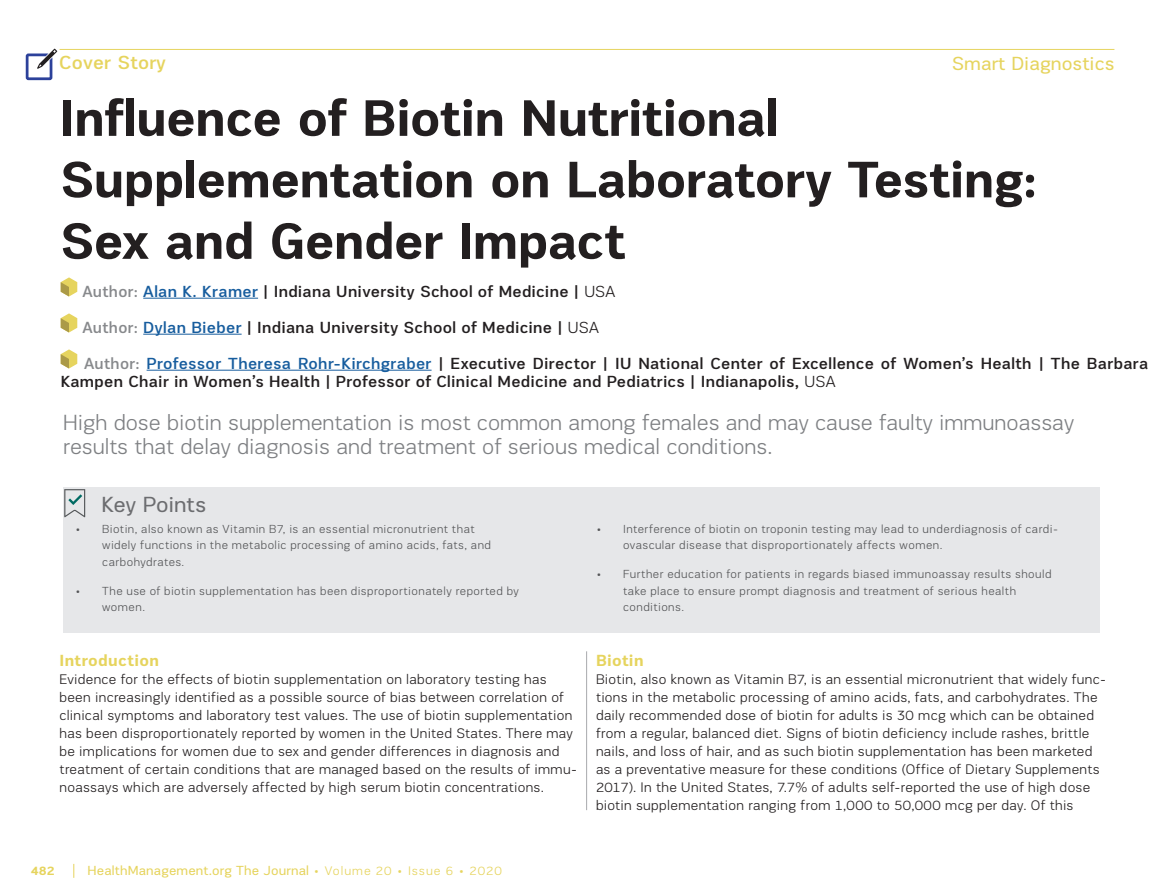
<style>
.page{position:relative;width:1174px;height:893px;background:#fff}
.page>*{position:absolute;margin:0;border:0;box-sizing:border-box;transform-origin:0 0}
.t1{font:700 52.5px/61.5px "PRC Fidelity";letter-spacing:-.01em;color:#231f20}
.t2{font:300 22.5px/24px "PRC Fidelity";color:#7e8083}
.t3{font:22.5px "PRC Fidelity";letter-spacing:-.005em;color:#6c6d70}
.t4{font:19.5px "PRC Fidelity";color:#e6d45e}
.t5{font:500 19.5px "PRC Fidelity";letter-spacing:.01em;color:#e6d45e}
.t6{font:500 16.5px/36px "PRC Fidelity";letter-spacing:.02em;color:#231f20}
.t7{font:700 16.5px "PRC Fidelity";letter-spacing:.02em;color:#e6d45e}
.t8{font:300 14.25px/18px "PRC Fidelity";letter-spacing:.02em;color:#231f20}
.t9{font:13.5px "PRC Fidelity";letter-spacing:.01em;color:#e6d45e}
.t10{font:700 12.75px "PRC Fidelity";color:#e6d45e}
.t11{font:300 12px/16.5px "PRC Fidelity";letter-spacing:.04em;color:#545557}
.s1{color:#87898c}
.s2{color:#175d9e}
.s3{font-weight:300}
.s4{font-weight:300;font-size:12.75px}
</style>
<div class="page">
<svg style="left:74px;top:864px;width:1px;height:14px"></svg>
<svg style="left:25px;top:49px;width:32px;height:32px"></svg>
<hr style="left:60px;top:49px;width:1054px;height:1px;background:#e6d45e">
<hr style="left:586px;top:651px;width:1px;height:159px;background:#a8a9ad">
<hr style="left:143px;top:298px;width:115px;height:1px;background:#175d9e">
<hr style="left:143px;top:334px;width:99px;height:1px;background:#175d9e">
<hr style="left:147px;top:370px;width:284px;height:1px;background:#175d9e">
<svg style="left:61px;top:277px;width:16px;height:19px"></svg>
<svg style="left:61px;top:313px;width:16px;height:19px"></svg>
<svg style="left:61px;top:349px;width:16px;height:20px"></svg>
<div style="left:63px;top:487px;width:1037px;height:145px;background:#e6e7e9"></div>
<svg style="left:64px;top:489px;width:21px;height:28px"></svg>
<h3 class="t5" style="left:59px;top:52px;width:108px">Cover Story</h3>
<h3 class="t4" style="left:951px;top:53px;width:164px">Smart Diagnostics</h3>
<h1 class="t1" style="left:60px;top:87px;width:979px">Influence of Biotin Nutritional<br>Supplementation on Laboratory Testing:<br>Sex and Gender Impact</h1>
<p class="t6" style="left:82px;top:273px;width:1067px"><span class="s1">Author:</span> <span class="s2">Alan K. Kramer</span> | Indiana University School of Medicine | <span class="s3">USA<br></span><span class="s1">Author:</span> <span class="s2">Dylan Bieber</span> | Indiana University School of Medicine | <span class="s3">USA<br></span><span class="s1">Author:</span> <span class="s2">Professor Theresa Rohr-Kirchgraber</span> | Executive Director | IU National Center of Excellence of Women’s Health | The Barbara</p>
<p class="t6" style="left:61px;top:363px;width:776px">Kampen Chair in Women’s Health | Professor of Clinical Medicine and Pediatrics | Indianapolis, <span class="s3">USA</span></p>
<h2 class="t2" style="left:63px;top:411px;width:1012px">High dose biotin supplementation is most common among females and may cause faulty immunoassay results that delay diagnosis and treatment of serious medical conditions.</h2>
<h2 class="t3" style="left:102px;top:491px;width:106px">Key Points</h2>
<p class="t11" style="left:102px;top:520px;width:390px;text-indent:-27px">• Biotin, also known as Vitamin B7, is an essential micronutrient that widely functions in the metabolic processing of amino acids, fats, and carbohydrates.</p>
<p class="t11" style="left:102px;top:583px;width:418px;text-indent:-27px">• The use of biotin supplementation has been disproportionately reported by women.</p>
<p class="t7" style="left:60px;top:651px;width:101px">Introduction</p>
<p class="t8" style="left:60px;top:670px;width:519px">Evidence for the effects of biotin supplementation on laboratory testing has been increasingly identified as a possible source of bias between correlation of clinical symptoms and laboratory test values. The use of biotin supplementation has been disproportionately reported by women in the United States. There may be implications for women due to sex and gender differences in diagnosis and treatment of certain conditions that are managed based on the results of immu&shy;noassays which are adversely affected by high serum biotin concentrations.</p>
<p class="t11" style="left:623px;top:520px;width:437px;text-indent:-27px">• Interference of biotin on troponin testing may lead to underdiagnosis of cardi&shy;ovascular disease that disproportionately affects women.</p>
<p class="t11" style="left:623px;top:566px;width:430px;text-indent:-27px">• Further education for patients in regards biased immunoassay results should take place to ensure prompt diagnosis and treatment of serious health conditions.</p>
<p class="t7" style="left:596px;top:651px;width:49px">Biotin</p>
<p class="t8" style="left:596px;top:670px;width:512px">Biotin, also known as Vitamin B7, is an essential micronutrient that widely func&shy;tions in the metabolic processing of amino acids, fats, and carbohydrates. The daily recommended dose of biotin for adults is 30 mcg which can be obtained from a regular, balanced diet. Signs of biotin deficiency include rashes, brittle nails, and loss of hair, and as such biotin supplementation has been marketed as a preventative measure for these conditions (Office of Dietary Supplements 2017). In the United States, 7.7% of adults self-reported the use of high dose biotin supplementation ranging from 1,000 to 50,000 mcg per day. Of this</p>
<p class="t10" style="left:31px;top:863px;width:25px">482</p>
<p class="t9" style="left:88px;top:863px;width:416px">HealthManagement.org The Journal <span class="s4">• Volume 20 • Issue 6 • 2020</span></p>
</div>
